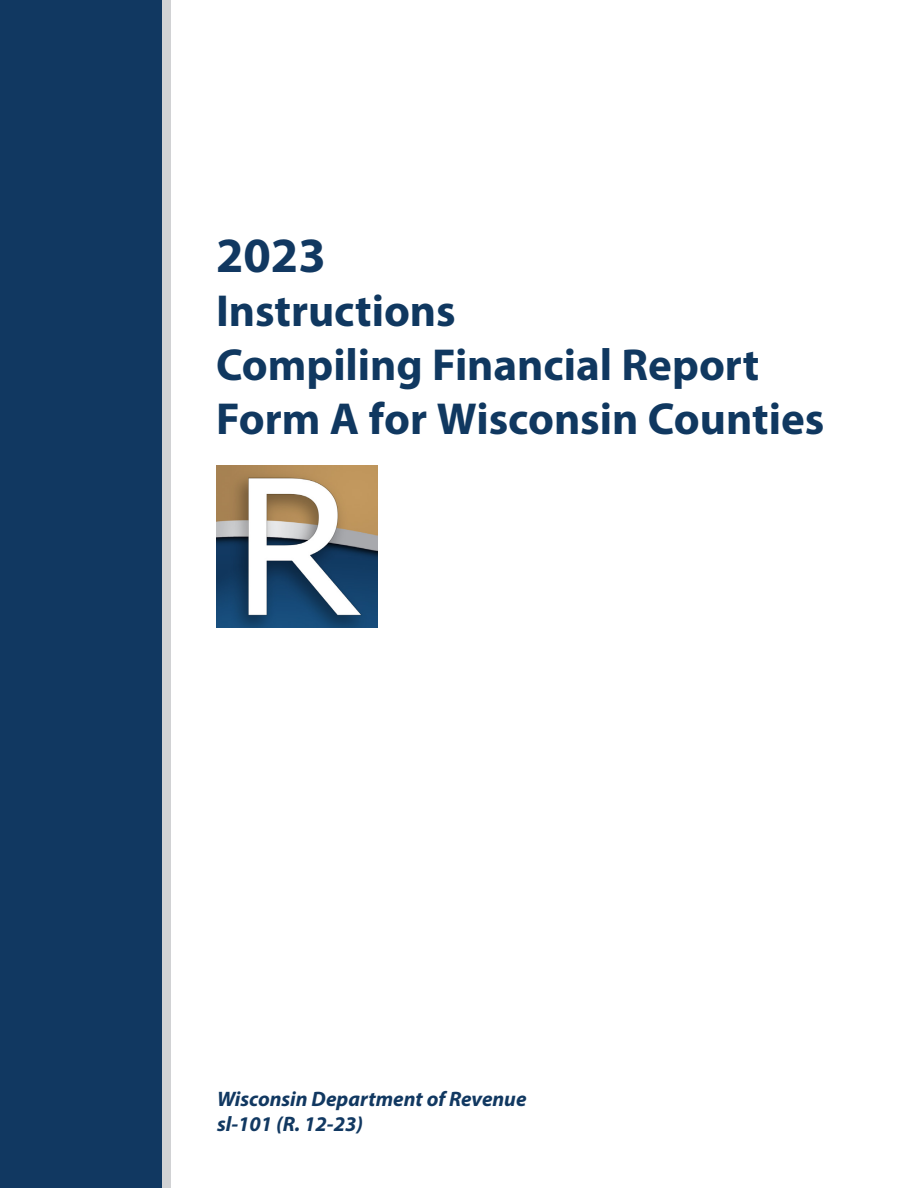
<style>
.page{position:relative;width:918px;height:1188px;background:#fff}
.page>*{position:absolute;margin:0;border:0;box-sizing:border-box;transform-origin:0 0}
.t1{font:700 49.5px "Myriad Pro";color:#113861}
.t2{font:700 45px/54px "Myriad Pro";color:#103860}
.t3{font:italic 700 21px "Myriad Pro";color:#113861}
</style>
<div class="page">
<div style="left:0;top:0;width:171px;height:1188px;background:#d1d2d4"></div>
<div style="left:0;top:0;width:162px;height:1188px;background:#113861"></div>
<img style="left:216px;top:466px;width:162px;height:162px">
<p class="t1" style="left:216px;top:223px;width:111px">2023</p>
<p class="t2" style="left:216px;top:282px;width:241px">Instructions</p>
<p class="t2" style="left:216px;top:336px;width:610px">Compiling Financial Report<br>Form A for Wisconsin Counties</p>
<p class="t3" style="left:217px;top:1085px;width:311px">Wisconsin Department of Revenue</p>
<p class="t3" style="left:217px;top:1110px;width:147px">sl-101 (R. 12-23)</p>
</div>
